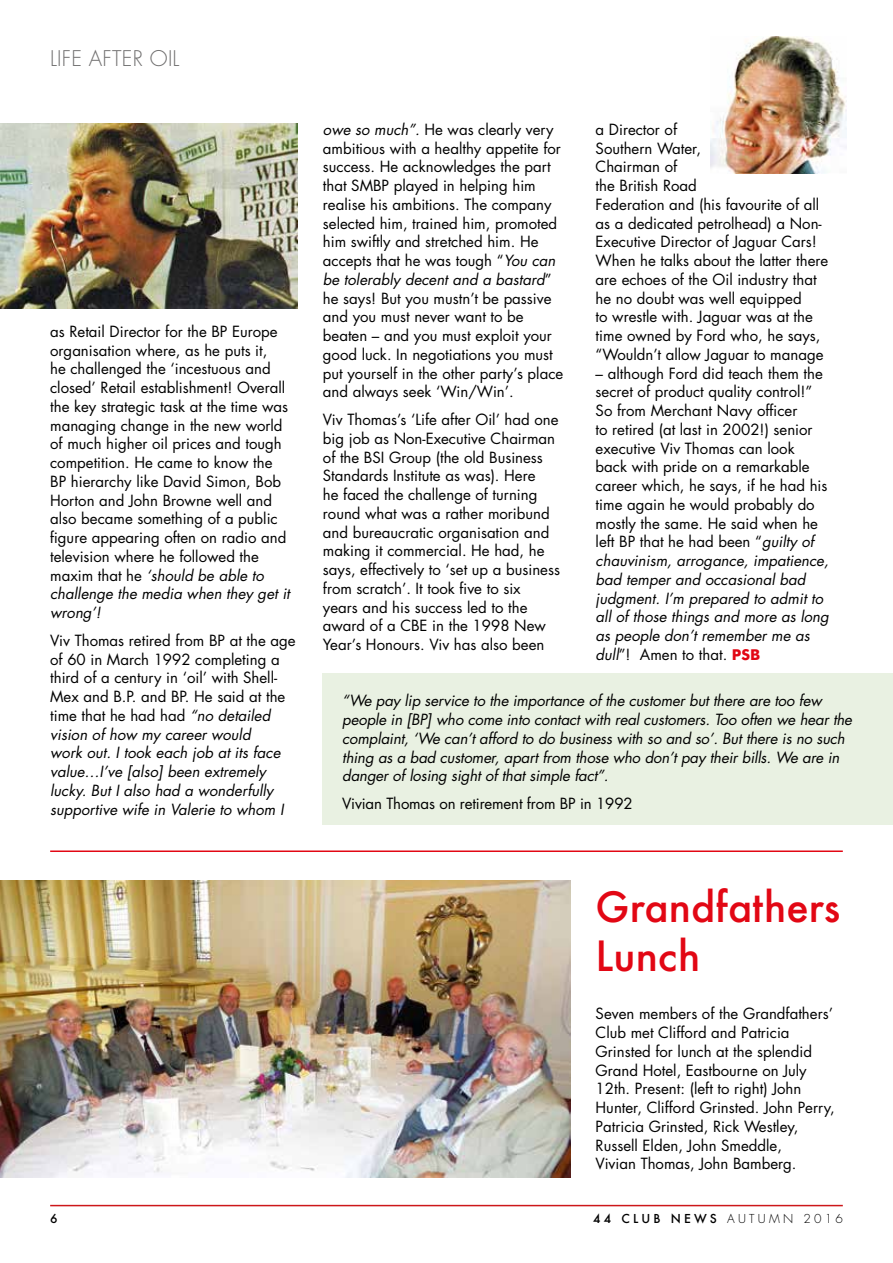
<style>
.page{position:relative;width:893px;height:1263px;background:#fff}
.page>*{position:absolute;margin:0;border:0;box-sizing:border-box;transform-origin:0 0}
.t1{font:500 40.5px/48.6px "Futura";color:#e20714}
.t2{font:300 21px "Futura";letter-spacing:.01em;color:#706f6f}
.t3{font:15px/18.8px "Futura";color:#000}
.t4{font:italic 15px/18.8px "Futura";letter-spacing:-.01em;color:#000}
.t5{font:500 12px "Futura";letter-spacing:.27em;color:#000}
.s1{font-style:italic}
.s2{font-style:normal}
.s3{font-family:"Futura BT";font-weight:700;color:#e20714}
.s4{font-weight:300}
</style>
<div class="page">
<hr style="left:50px;top:1205px;width:793px;height:1px;background:#cd171a">
<img style="left:710px;top:36px;width:136px;height:138px">
<img style="left:0;top:123px;width:297px;height:185px">
<div style="left:323px;top:673px;width:570px;height:152px;background:#e9f1e2"></div>
<hr style="left:50px;top:850px;width:793px;height:2px;background:#e20714">
<img style="left:0;top:880px;width:570px;height:298px">
<h2 class="t2" style="left:50px;top:45px;width:131px">LIFE AFTER OIL</h2>
<p class="t3" style="left:50px;top:322px;width:241px">as Retail Director for the BP Europe organisation where, as he puts it,<br>he challenged the ‘incestuous and closed’ Retail establishment! Overall the key strategic task at the time was managing change in the new world of much higher oil prices and tough competition. He came to know the<br>BP hierarchy like David Simon, Bob<br>Horton and John Browne well and also became something of a public figure appearing often on radio and television where he followed the maxim that he <span class="s1">‘should be able to challenge the media when they get it wrong’!</span></p>
<p class="t4" style="left:50px;top:631px;width:247px"><span class="s2">Viv Thomas retired from BP at the age of 60 in March 1992 completing a third of a century in ‘oil’ with Shell-Mex and B.P. and BP. He said at the time that he had had</span> “no detailed vision of how my career would<br>work out. I took each job at its face value…I’ve [also] been extremely lucky. But I also had a wonderfully supportive wife in Valerie to whom I</p>
<p class="t3" style="left:596px;top:120px;width:234px">a Director of<br>Southern Water,<br>Chairman of<br>the British Road<br>Federation and (his favourite of all as a dedicated petrolhead) a Non-<br>Executive Director of Jaguar Cars!<br>When he talks about the latter there are echoes of the Oil industry that he no doubt was well equipped<br>to wrestle with. Jaguar was at the time owned by Ford who, he says, “Wouldn’t allow Jaguar to manage</p>
<p class="t3" style="left:596px;top:364px;width:235px">– although Ford did teach them the secret of product quality control!”<br>So from Merchant Navy officer<br>to retired (at last in 2002!) senior executive Viv Thomas can look back with pride on a remarkable career which, he says, if he had his time again he would probably do mostly the same. He said when he left BP that he had been “<span class="s1">guilty of chauvinism, arrogance, impatience, bad temper and occasional bad judgment. I’m prepared to admit to all of those things and more as long as people don’t remember me as dull</span>”! Amen to that. <span class="s3">PSB</span></p>
<p class="t4" style="left:342px;top:691px;width:511px">“We pay lip service to the importance of the customer but there are too few people in [BP] who come into contact with real customers. Too often we hear the complaint, ‘We can’t afford to do business with so and so’. But there is no such thing as a bad customer, apart from those who don’t pay their bills. We are in danger of losing sight of that simple fact”.</p>
<p class="t3" style="left:342px;top:794px;width:292px">Vivian Thomas on retirement from BP in 1992</p>
<p class="t3" style="left:323px;top:120px;width:242px"><span class="s1">owe so much”.</span> He was clearly very ambitious with a healthy appetite for success. He acknowledges the part that SMBP played in helping him realise his ambitions. The company selected him, trained him, promoted him swiftly and stretched him. He accepts that he was tough “<span class="s1">You can be tolerably decent and a bastard</span>” he says! But you mustn’t be passive and you must never want to be beaten – and you must exploit your good luck. In negotiations you must put yourself in the other party’s place and always seek ‘Win/Win’.</p>
<p class="t3" style="left:323px;top:410px;width:239px">Viv Thomas’s ‘Life after Oil’ had one big job as Non-Executive Chairman of the BSI Group (the old Business Standards Institute as was). Here<br>he faced the challenge of turning round what was a rather moribund and bureaucratic organisation and making it commercial. He had, he says, effectively to ‘set up a business from scratch’. It took five to six<br>years and his success led to the award of a CBE in the 1998 New Year’s Honours. Viv has also been</p>
<p class="t5" style="left:50px;top:1210px;width:9px">6</p>
<h1 class="t1" style="left:596px;top:882px;width:246px">Grandfathers<br>Lunch</h1>
<p class="t3" style="left:596px;top:1004px;width:241px">Seven members of the Grandfathers’ Club met Clifford and Patricia Grinsted for lunch at the splendid Grand Hotel, Eastbourne on July 12th. Present: (left to right) John Hunter, Clifford Grinsted. John Perry, Patricia Grinsted, Rick Westley, Russell Elden, John Smeddle,<br>Vivian Thomas, John Bamberg.</p>
<p class="t5" style="left:593px;top:1210px;width:251px">44 CLUB NEWS <span class="s4">AUTUMN 2016</span></p>
</div>
